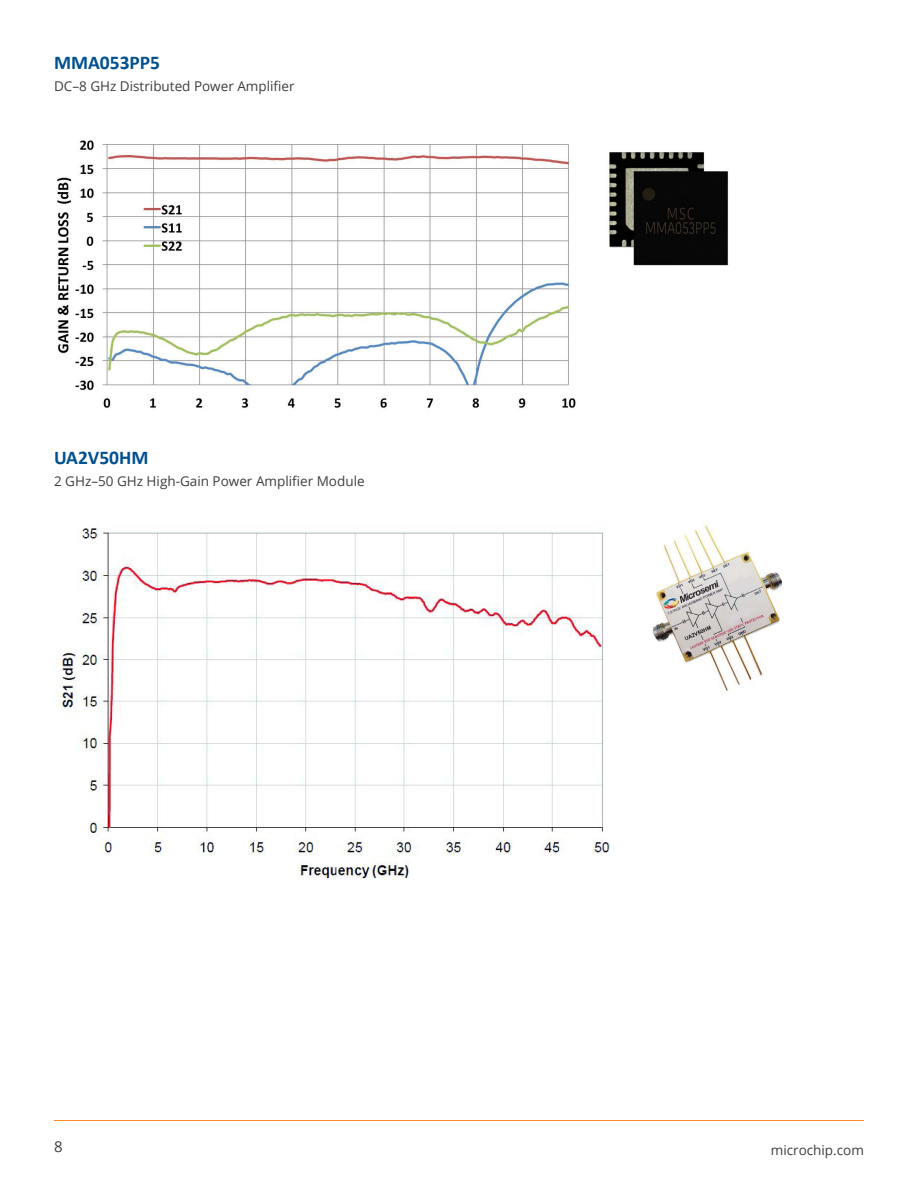
<style>
.page{position:relative;width:918px;height:1188px;background:#fff}
.page>*{position:absolute;margin:0;border:0;box-sizing:border-box;transform-origin:0 0}
.t1{font:700 19.5px "Calibri";color:#005090}
.t2{font:15px "Open Sans";color:#3e3e3f}
.t3{font:13.5px "Open Sans";color:#3e3e3f}
</style>
<div class="page">
<hr style="left:54px;top:1120px;width:810px;height:1px;background:#ff8c2b">
<img style="left:57px;top:140px;width:519px;height:268px">
<img style="left:608px;top:151px;width:121px;height:115px">
<img style="left:652px;top:522px;width:131px;height:169px">
<img style="left:55px;top:527px;width:555px;height:352px">
<h1 class="t1" style="left:54px;top:48px;width:108px">MMA053PP5</h1>
<p class="t3" style="left:54px;top:77px;width:242px">DC–8 GHz Distributed Power Amplifier</p>
<h1 class="t1" style="left:54px;top:443px;width:96px">UA2V50HM</h1>
<p class="t3" style="left:54px;top:472px;width:312px">2 GHz–50 GHz High-Gain Power Amplifier Module</p>
<p class="t2" style="left:54px;top:1136px;width:10px">8</p>
<p class="t3" style="left:771px;top:1141px;width:95px">microchip.com</p>
</div>
